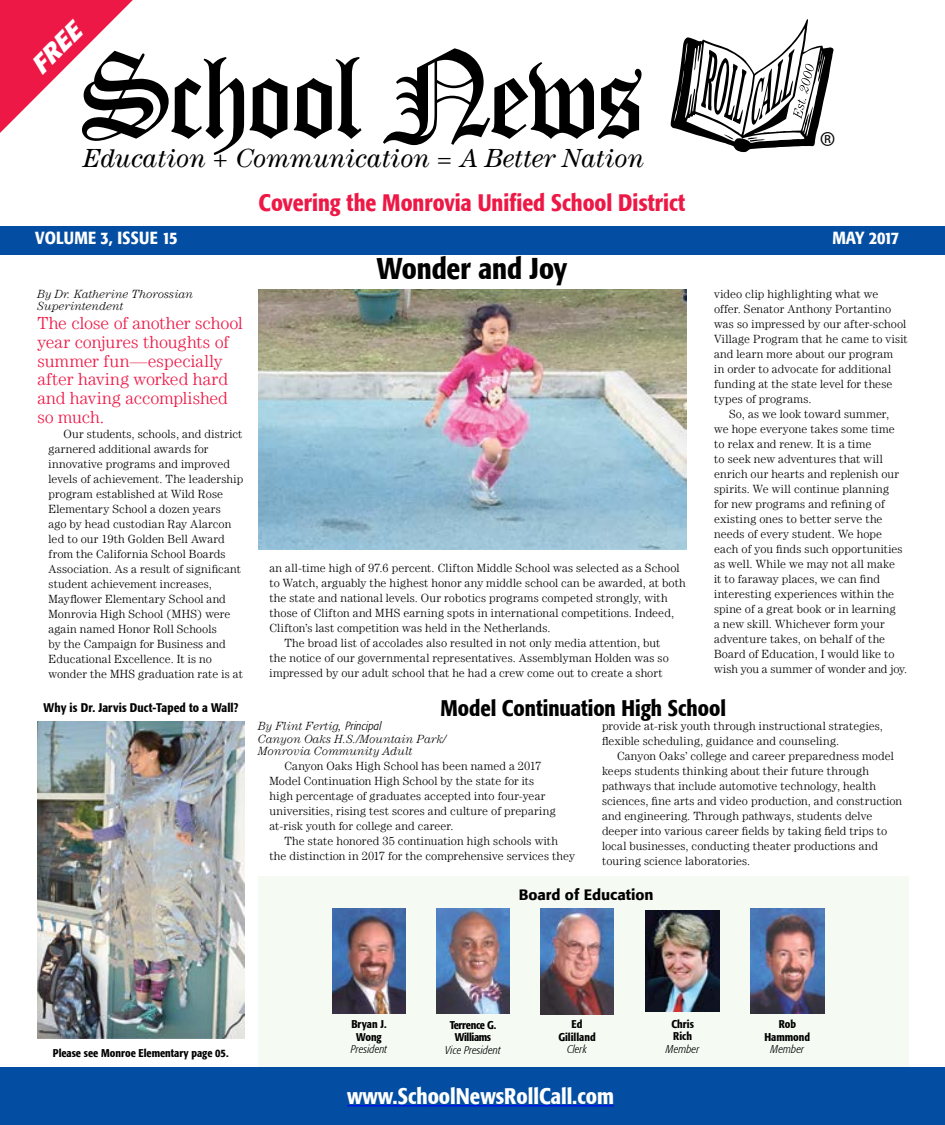
<style>
.page{position:relative;width:945px;height:1125px;background:#fff}
.page>*{position:absolute;margin:0;border:0;box-sizing:border-box;transform-origin:0 0}
.t1{font:30.62px "Myriad";color:#000}
.t2{font:500 condensed 30px "Formata";letter-spacing:-.005em;color:#000}
.t3{font:italic 26.25px "Century LT";color:#000}
.t4{font:italic 700 25.88px "Formata";color:#fff}
.t5{font:500 condensed 23.75px "Formata";color:#ed1846}
.t6{font:500 condensed 22.5px "Formata";color:#000}
.t7{font:500 condensed 22.5px "Formata";color:#fff}
.t8{font:300 17.5px/18.8px "Century LT";letter-spacing:-.005em;color:#ed1846}
.t9{font:500 condensed 17.5px "Formata";letter-spacing:.02em;color:#fff}
.t10{font:500 condensed 17.5px "Formata";color:#fff}
.t11{font:500 15px "Formata";color:#000}
.t12{font:500 condensed 12.5px "Formata";letter-spacing:.01em;color:#000}
.t13{font:300 11.88px/15px "Century LT";letter-spacing:.01em;color:#000}
.t14{font:italic 300 11.88px/12.5px "Century LT";color:#000}
.t15{font:300 11.88px "Century LT";letter-spacing:-.01em;color:#000}
.t16{font:300 11.88px "Century LT";letter-spacing:.03em;color:#000}
.t17{font:500 condensed 11.25px/12.5px "Formata";color:#000;text-align:center}
.t18{font:italic 300 condensed 11.25px "Formata";letter-spacing:.005em;color:#000}
.t19{font:500 condensed 11.25px/12.5px "Formata";letter-spacing:-.03em;color:#000;text-align:center}
.s1{font-family:"Formata";font-stretch:condensed}
</style>
<div class="page">
<div style="left:259px;top:876px;width:650px;height:191px;background:#f5faf3"></div>
<div style="left:0;top:226px;width:945px;height:28px;background:#034ea2"></div>
<svg style="left:294px;top:57px;width:68px;height:82px"></svg>
<svg style="left:383px;top:48px;width:259px;height:97px"></svg>
<svg style="left:671px;top:19px;width:163px;height:133px"></svg>
<img style="left:259px;top:290px;width:427px;height:260px">
<svg style="left:0;top:0;width:287px;height:155px"></svg>
<img style="left:646px;top:911px;width:74px;height:101px">
<img style="left:332px;top:909px;width:74px;height:105px">
<img style="left:540px;top:909px;width:74px;height:105px">
<img style="left:436px;top:909px;width:74px;height:105px">
<img style="left:751px;top:909px;width:73px;height:105px">
<div style="left:0;top:1067px;width:945px;height:58px;background:#034ea2"></div>
<hr style="left:347px;top:1105px;width:267px;height:1px;background:#00f">
<img style="left:38px;top:721px;width:206px;height:317px">
<h3 class="t4" style="left:24px;top:58px;width:61px;rotate:-45deg">FREE</h3>
<h3 class="t3" style="left:83px;top:143px;width:562px">Education + Communication = A Better Nation</h3>
<h3 class="t5" style="left:259px;top:189px;width:428px">Covering the Monrovia Unified School District</h3>
<h1 class="t1" style="left:820px;top:128px;width:17px">®</h1>
<h3 class="t9" style="left:35px;top:227px;width:144px">VOLUME 3, ISSUE 15</h3>
<h3 class="t10" style="left:832px;top:227px;width:68px">MAY 2017</h3>
<p class="t14" style="left:37px;top:287px;width:157px">By Dr. Katherine Thorossian<br>Superintendent</p>
<h3 class="t8" style="left:37px;top:313px;width:207px">The close of another school year conjures thoughts of summer fun—especially after having worked hard and having accomplished so much.</h3>
<p class="t13" style="left:49px;top:426px;width:196px;text-indent:15px">Our students, schools, and district garnered additional awards for innovative programs and improved levels of achievement. The leadership program established at Wild Rose Elementary School a dozen years<br>ago by head custodian Ray Alarcon led to our 19th Golden Bell Award from the California School Boards Association. As a result of significant student achievement increases, Mayflower Elementary School and Monrovia High School (MHS) were again named Honor Roll Schools<br>by the Campaign for Business and Educational Excellence. It is no wonder the MHS graduation rate is at</p>
<p class="t12" style="left:44px;top:700px;width:196px">Why is Dr. Jarvis Duct-Taped to a Wall?</p>
<h2 class="t2" style="left:377px;top:250px;width:192px">Wonder and Joy</h2>
<p class="t13" style="left:269px;top:560px;width:412px">an all-time high of 97.6 percent. Clifton Middle School was selected as a School</p>
<p class="t13" style="left:269px;top:575px;width:418px">to Watch, arguably the highest honor any middle school can be awarded, at both</p>
<p class="t13" style="left:269px;top:590px;width:400px">the state and national levels. Our robotics programs competed strongly, with</p>
<p class="t13" style="left:269px;top:605px;width:406px">those of Clifton and MHS earning spots in international competitions. Indeed,</p>
<p class="t13" style="left:269px;top:620px;width:283px">Clifton’s last competition was held in the Netherlands.</p>
<p class="t13" style="left:284px;top:635px;width:377px">The broad list of accolades also resulted in not only media attention, but</p>
<p class="t13" style="left:269px;top:650px;width:401px">the notice of our governmental representatives. Assemblyman Holden was so</p>
<p class="t13" style="left:269px;top:665px;width:395px">impressed by our adult school that he had a crew come out to create a short</p>
<p class="t16" style="left:714px;top:287px;width:166px">video clip highlighting what we</p>
<p class="t13" style="left:714px;top:301px;width:179px">offer. Senator Anthony Portantino</p>
<p class="t13" style="left:714px;top:316px;width:194px">was so impressed by our after-school</p>
<p class="t13" style="left:714px;top:331px;width:195px">Village Program that he came to visit</p>
<p class="t13" style="left:714px;top:346px;width:181px">and learn more about our program</p>
<p class="t13" style="left:714px;top:361px;width:178px">in order to advocate for additional</p>
<p class="t13" style="left:714px;top:376px;width:180px">funding at the state level for these</p>
<p class="t13" style="left:714px;top:391px;width:99px">types of programs.</p>
<p class="t13" style="left:729px;top:406px;width:161px">So, as we look toward summer,</p>
<p class="t13" style="left:714px;top:421px;width:182px">we hope everyone takes some time</p>
<p class="t13" style="left:714px;top:436px;width:159px">to relax and renew. It is a time</p>
<p class="t13" style="left:714px;top:451px;width:170px">to seek new adventures that will</p>
<p class="t13" style="left:714px;top:466px;width:187px">enrich our hearts and replenish our</p>
<p class="t13" style="left:714px;top:481px;width:177px">spirits. We will continue planning</p>
<p class="t13" style="left:714px;top:496px;width:172px">for new programs and refining of</p>
<p class="t13" style="left:714px;top:511px;width:170px">existing ones to better serve the</p>
<p class="t13" style="left:714px;top:526px;width:169px">needs of every student. We hope</p>
<p class="t13" style="left:714px;top:541px;width:190px">each of you finds such opportunities</p>
<p class="t13" style="left:714px;top:556px;width:182px">as well. While we may not all make</p>
<p class="t13" style="left:714px;top:571px;width:167px">it to faraway places, we can find</p>
<p class="t13" style="left:714px;top:586px;width:182px">interesting experiences within the</p>
<p class="t13" style="left:714px;top:601px;width:183px">spine of a great book or in learning</p>
<p class="t13" style="left:714px;top:616px;width:172px">a new skill. Whichever form your</p>
<p class="t13" style="left:714px;top:631px;width:173px">adventure takes, on behalf of the</p>
<p class="t13" style="left:714px;top:646px;width:182px">Board of Education, I would like to</p>
<p class="t15" style="left:714px;top:662px;width:195px">wish you a summer of wonder and joy.</p>
<h3 class="t6" style="left:441px;top:694px;width:287px">Model Continuation High School</h3>
<p class="t13" style="left:602px;top:718px;width:282px">provide at-risk youth through instructional strategies, flexible scheduling, guidance and counseling.</p>
<p class="t13" style="left:602px;top:748px;width:302px;text-indent:15px">Canyon Oaks’ college and career preparedness model keeps students thinking about their future through pathways that include automotive technology, health sciences, fine arts and video production, and construction and engineering. Through pathways, students delve deeper into various career fields by taking field trips to local businesses, conducting theater productions and touring science laboratories.</p>
<p class="t14" style="left:258px;top:720px;width:190px">By Flint Fertig, <span class="s1">Principal<br></span>Canyon Oaks H.S./Mountain Park/<br>Monrovia Community Adult</p>
<p class="t13" style="left:269px;top:759px;width:288px;text-indent:15px">Canyon Oaks High School has been named a 2017<br>Model Continuation High School by the state for its high percentage of graduates accepted into four-year universities, rising test scores and culture of preparing at-risk youth for college and career.</p>
<p class="t13" style="left:269px;top:834px;width:307px;text-align:center">The state honored 35 continuation high schools with<br>the distinction in 2017 for the comprehensive services they</p>
<p class="t11" style="left:519px;top:886px;width:136px">Board of Education</p>
<p class="t17" style="left:53px;top:1047px;width:177px">Please see Monroe Elementary page 05.</p>
<p class="t17" style="left:351px;top:1018px;width:37px">Bryan J.<br>Wong</p>
<p class="t18" style="left:351px;top:1043px;width:38px">President</p>
<p class="t19" style="left:450px;top:1019px;width:48px">Terrence G.<br>Williams</p>
<p class="t18" style="left:445px;top:1043px;width:57px">Vice President</p>
<p class="t17" style="left:558px;top:1018px;width:39px">Ed<br>Gililland</p>
<p class="t18" style="left:567px;top:1043px;width:21px">Clerk</p>
<p class="t17" style="left:671px;top:1018px;width:24px;text-align:left">Chris<br>Rich</p>
<p class="t18" style="left:666px;top:1042px;width:35px">Member</p>
<p class="t17" style="left:765px;top:1018px;width:47px">Rob<br>Hammond</p>
<p class="t18" style="left:771px;top:1043px;width:35px">Member</p>
<h3 class="t7" style="left:347px;top:1083px;width:268px">www.SchoolNewsRollCall.com</h3>
</div>
